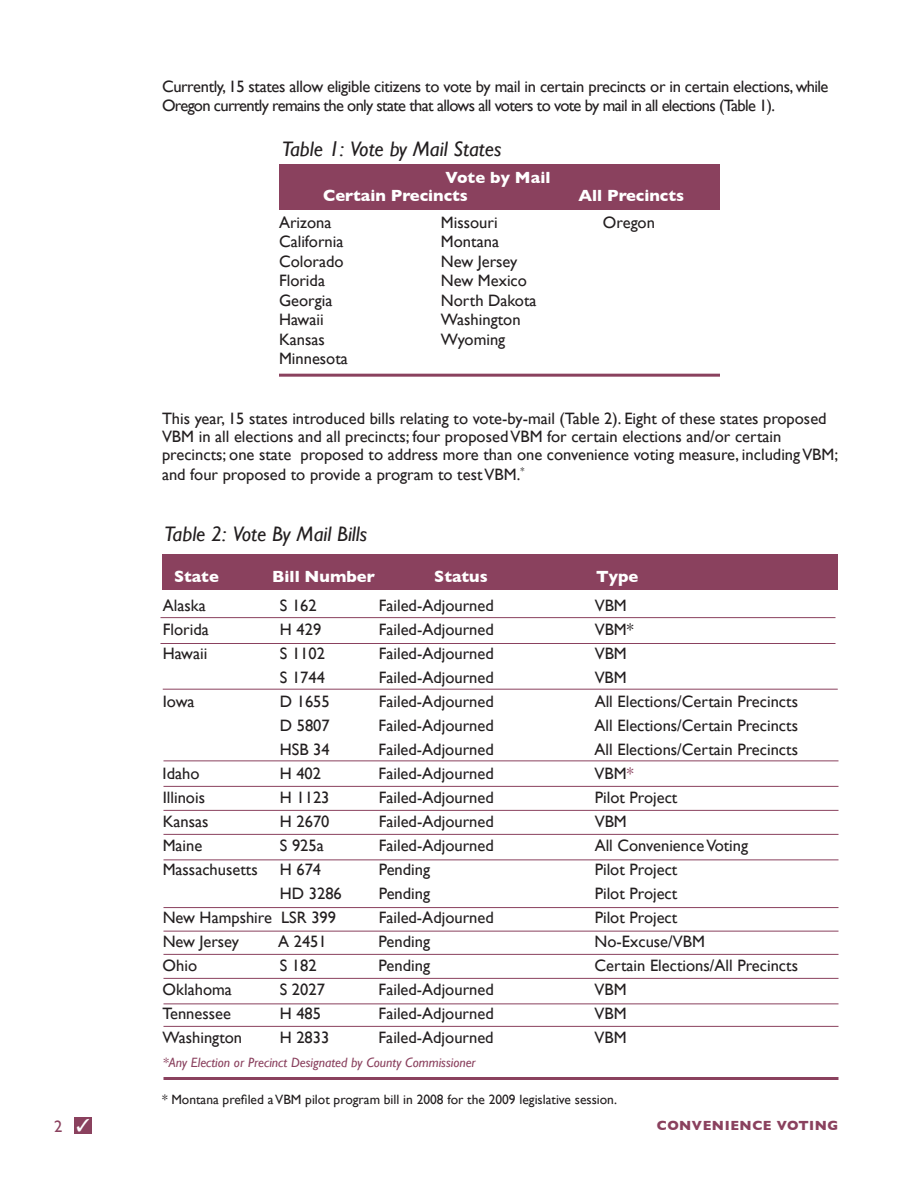
<style>
.page{position:relative;width:918px;height:1188px;background:#fff}
.page>*{position:absolute;margin:0;border:0;box-sizing:border-box;transform-origin:0 0}
.t1{font:italic 21px "Gill Sans";color:#231f20}
.t2{font:16.5px/18.6px "Gill Sans";color:#231f20}
.t3{font:16.5px/18.1px "Gill Sans";letter-spacing:-.04em;color:#231f20}
.t4{font:700 16.5px/18px "Gill Sans";color:#fff}
.t5{font:13.5px "Gill Sans";color:#231f20}
.t6{font:italic 13.5px "Gill Sans";color:#8a415e}
.t7{font:700 13.5px "Gill Sans";letter-spacing:.04em;color:#8a415e}
.s1{font-weight:700;font-style:normal;font-size:16.5px;color:#fff}
.s2{color:#8a415e}
</style>
<div class="page">
<div style="left:74px;top:1118px;width:18px;height:16px;background:#8a415e"></div>
<div style="left:279px;top:165px;width:441px;height:45px;background:#8a415e"></div>
<hr style="left:279px;top:374px;width:441px;height:3px;background:#8a415e">
<div style="left:163px;top:555px;width:675px;height:35px;background:#8a415e"></div>
<hr style="left:164px;top:1077px;width:674px;height:3px;background:#8a415e">
<hr style="left:160px;top:617px;width:676px;height:1px;background:#8a415e">
<hr style="left:160px;top:643px;width:676px;height:1px;background:#8a415e">
<hr style="left:163px;top:689px;width:675px;height:1px;background:#8a415e">
<hr style="left:164px;top:760px;width:674px;height:1px;background:#8a415e">
<hr style="left:164px;top:786px;width:674px;height:1px;background:#8a415e">
<hr style="left:164px;top:810px;width:674px;height:1px;background:#8a415e">
<hr style="left:164px;top:834px;width:674px;height:1px;background:#8a415e">
<hr style="left:164px;top:860px;width:674px;height:1px;background:#8a415e">
<hr style="left:164px;top:907px;width:674px;height:1px;background:#8a415e">
<hr style="left:164px;top:931px;width:674px;height:1px;background:#8a415e">
<hr style="left:164px;top:978px;width:674px;height:1px;background:#8a415e">
<hr style="left:164px;top:1004px;width:674px;height:1px;background:#8a415e">
<hr style="left:164px;top:954px;width:674px;height:1px;background:#8a415e">
<hr style="left:164px;top:1026px;width:674px;height:1px;background:#8a415e">
<p class="t3" style="left:162px;top:78px;width:668px">Currently, 15 states allow eligible citizens to vote by mail in certain precincts or in certain elections, while<br>Oregon currently remains the only state that allows all voters to vote by mail in all elections (Table 1).</p>
<p class="t1" style="left:282px;top:136px;width:221px">Table 1: Vote by Mail States</p>
<p class="t4" style="left:323px;top:168px;width:229px;text-indent:123px">Vote by Mail<br>Certain Precincts</p>
<p class="t4" style="left:578px;top:186px;width:107px">All Precincts</p>
<p class="t2" style="left:279px;top:212px;width:54px">Arizona</p>
<p class="t2" style="left:441px;top:212px;width:58px">Missouri</p>
<p class="t2" style="left:603px;top:212px;width:53px">Oregon</p>
<p class="t2" style="left:279px;top:232px;width:66px">California</p>
<p class="t2" style="left:441px;top:232px;width:60px">Montana</p>
<p class="t2" style="left:279px;top:251px;width:66px">Colorado</p>
<p class="t2" style="left:441px;top:251px;width:78px">New Jersey</p>
<p class="t2" style="left:279px;top:271px;width:48px">Florida</p>
<p class="t2" style="left:441px;top:271px;width:87px">New Mexico</p>
<p class="t2" style="left:279px;top:290px;width:55px">Georgia</p>
<p class="t2" style="left:441px;top:290px;width:97px">North Dakota</p>
<p class="t2" style="left:279px;top:310px;width:46px">Hawaii</p>
<p class="t2" style="left:441px;top:310px;width:81px">Washington</p>
<p class="t2" style="left:279px;top:329px;width:47px">Kansas</p>
<p class="t2" style="left:441px;top:329px;width:66px">Wyoming</p>
<p class="t2" style="left:279px;top:349px;width:70px">Minnesota</p>
<p class="t2" style="left:162px;top:409px;width:678px">This year, 15 states introduced bills relating to vote-by-mail (Table 2). Eight of these states proposed VBM in all elections and all precincts; four proposed VBM for certain elections and/or certain precincts; one state proposed to address more than one convenience voting measure, including VBM; and four proposed to provide a program to test VBM.<sup>*</sup></p>
<p class="t1" style="left:164px;top:522px;width:317px">Table 2: Vote By Mail Bills <span class="s1">Student Poll</span></p>
<p class="t4" style="left:174px;top:567px;width:46px">State</p>
<p class="t4" style="left:272px;top:567px;width:104px">Bill Number</p>
<p class="t4" style="left:434px;top:567px;width:55px">Status</p>
<p class="t4" style="left:596px;top:567px;width:44px">Type</p>
<p class="t2" style="left:163px;top:596px;width:44px">Alaska</p>
<p class="t2" style="left:280px;top:596px;width:38px">S 162</p>
<p class="t2" style="left:379px;top:596px;width:117px">Failed-Adjourned</p>
<p class="t2" style="left:595px;top:596px;width:34px">VBM</p>
<p class="t2" style="left:163px;top:620px;width:48px">Florida</p>
<p class="t2" style="left:280px;top:620px;width:43px">H 429</p>
<p class="t2" style="left:379px;top:620px;width:117px">Failed-Adjourned</p>
<p class="t2" style="left:595px;top:620px;width:41px">VBM*</p>
<p class="t2" style="left:163px;top:644px;width:46px">Hawaii</p>
<p class="t2" style="left:280px;top:644px;width:47px">S 1102</p>
<p class="t2" style="left:379px;top:644px;width:117px">Failed-Adjourned</p>
<p class="t2" style="left:595px;top:644px;width:34px">VBM</p>
<p class="t2" style="left:280px;top:668px;width:47px">S 1744</p>
<p class="t2" style="left:379px;top:668px;width:117px">Failed-Adjourned</p>
<p class="t2" style="left:595px;top:668px;width:34px">VBM</p>
<p class="t2" style="left:163px;top:692px;width:33px">Iowa</p>
<p class="t2" style="left:280px;top:692px;width:51px">D 1655</p>
<p class="t2" style="left:379px;top:692px;width:117px">Failed-Adjourned</p>
<p class="t2" style="left:595px;top:692px;width:205px">All Elections/Certain Precincts</p>
<p class="t2" style="left:280px;top:716px;width:51px">D 5807</p>
<p class="t2" style="left:379px;top:716px;width:117px">Failed-Adjourned</p>
<p class="t2" style="left:595px;top:716px;width:205px">All Elections/Certain Precincts</p>
<p class="t2" style="left:280px;top:740px;width:51px">HSB 34</p>
<p class="t2" style="left:379px;top:740px;width:117px">Failed-Adjourned</p>
<p class="t2" style="left:595px;top:740px;width:205px">All Elections/Certain Precincts</p>
<p class="t2" style="left:163px;top:764px;width:38px">Idaho</p>
<p class="t2" style="left:280px;top:764px;width:43px">H 402</p>
<p class="t2" style="left:379px;top:764px;width:117px">Failed-Adjourned</p>
<p class="t2" style="left:595px;top:764px;width:41px">VBM<span class="s2">*</span></p>
<p class="t2" style="left:163px;top:788px;width:44px">Illinois</p>
<p class="t2" style="left:280px;top:788px;width:51px">H 1123</p>
<p class="t2" style="left:379px;top:788px;width:117px">Failed-Adjourned</p>
<p class="t2" style="left:595px;top:788px;width:84px">Pilot Project</p>
<p class="t2" style="left:163px;top:812px;width:47px">Kansas</p>
<p class="t2" style="left:280px;top:812px;width:51px">H 2670</p>
<p class="t2" style="left:379px;top:812px;width:117px">Failed-Adjourned</p>
<p class="t2" style="left:595px;top:812px;width:34px">VBM</p>
<p class="t2" style="left:163px;top:836px;width:41px">Maine</p>
<p class="t2" style="left:280px;top:836px;width:45px">S 925a</p>
<p class="t2" style="left:379px;top:836px;width:117px">Failed-Adjourned</p>
<p class="t2" style="left:595px;top:836px;width:155px">All Convenience Voting</p>
<p class="t2" style="left:163px;top:860px;width:97px">Massachusetts</p>
<p class="t2" style="left:280px;top:860px;width:43px">H 674</p>
<p class="t2" style="left:379px;top:860px;width:53px">Pending</p>
<p class="t2" style="left:595px;top:860px;width:84px">Pilot Project</p>
<p class="t2" style="left:280px;top:884px;width:63px">HD 3286</p>
<p class="t2" style="left:379px;top:884px;width:53px">Pending</p>
<p class="t2" style="left:595px;top:884px;width:84px">Pilot Project</p>
<p class="t2" style="left:163px;top:908px;width:175px">New Hampshire LSR 399</p>
<p class="t2" style="left:379px;top:908px;width:117px">Failed-Adjourned</p>
<p class="t2" style="left:595px;top:908px;width:84px">Pilot Project</p>
<p class="t2" style="left:163px;top:932px;width:78px">New Jersey</p>
<p class="t2" style="left:278px;top:932px;width:50px">A 2451</p>
<p class="t2" style="left:379px;top:932px;width:53px">Pending</p>
<p class="t2" style="left:595px;top:932px;width:112px">No-Excuse/VBM</p>
<p class="t2" style="left:163px;top:956px;width:36px">Ohio</p>
<p class="t2" style="left:280px;top:956px;width:38px">S 182</p>
<p class="t2" style="left:379px;top:956px;width:53px">Pending</p>
<p class="t2" style="left:595px;top:956px;width:205px">Certain Elections/All Precincts</p>
<p class="t2" style="left:163px;top:980px;width:71px">Oklahoma</p>
<p class="t2" style="left:280px;top:980px;width:47px">S 2027</p>
<p class="t2" style="left:379px;top:980px;width:117px">Failed-Adjourned</p>
<p class="t2" style="left:595px;top:980px;width:34px">VBM</p>
<p class="t2" style="left:163px;top:1004px;width:70px">Tennessee</p>
<p class="t2" style="left:280px;top:1004px;width:43px">H 485</p>
<p class="t2" style="left:379px;top:1004px;width:117px">Failed-Adjourned</p>
<p class="t2" style="left:595px;top:1004px;width:34px">VBM</p>
<p class="t2" style="left:163px;top:1028px;width:81px">Washington</p>
<p class="t2" style="left:280px;top:1028px;width:51px">H 2833</p>
<p class="t2" style="left:379px;top:1028px;width:117px">Failed-Adjourned</p>
<p class="t2" style="left:595px;top:1028px;width:34px">VBM</p>
<p class="t6" style="left:163px;top:1055px;width:315px">*Any Election or Precinct Designated by County Commissioner</p>
<p class="t5" style="left:162px;top:1091px;width:457px">* Montana prefiled a VBM pilot program bill in 2008 for the 2009 legislative session.</p>
<p class="t7" style="left:657px;top:1117px;width:183px">CONVENIENCE VOTING</p>
</div>
